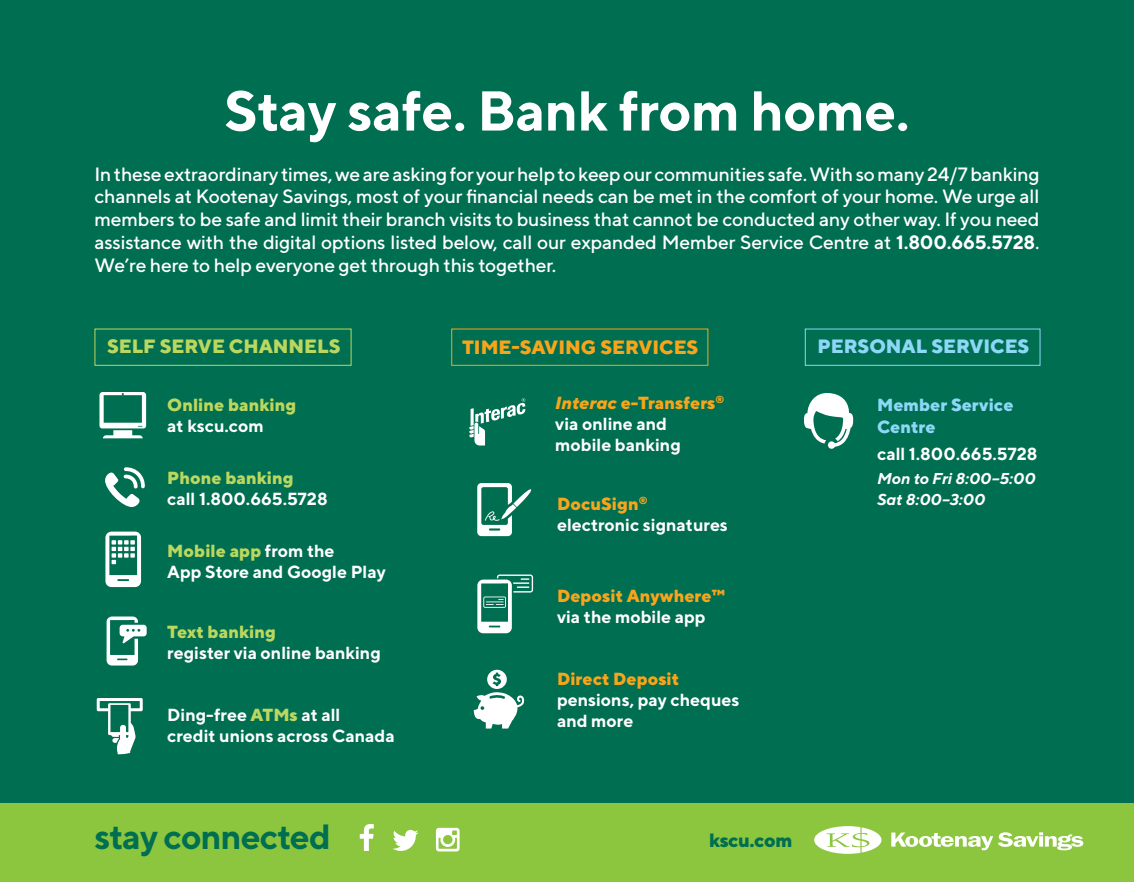
<style>
.page{position:relative;width:1134px;height:882px;background:#006e51}
.page>*{position:absolute;margin:0;border:0;box-sizing:border-box;transform-origin:0 0}
.t1{font:700 56px "TT Norms";letter-spacing:-.01em;color:#fff}
.t2{font:700 35px "TT Norms";letter-spacing:-.025em;color:#006e51}
.t3{font:500 19.25px/22.8px "TT Norms";letter-spacing:-.01em;color:#fff;text-align:justify}
.t4{font:800 19.25px "TT Norms";color:#f9a51b}
.t5{font:800 19.25px "TT Norms";color:#bbd75e}
.t6{font:800 19.25px "TT Norms";color:#8dd7f7}
.t7{font:800 19.25px "TT Norms";letter-spacing:-.025em;color:#006e51}
.t8{font:700 17.5px/21px "TT Norms";color:#fff}
.t9{font:800 17.5px "TT Norms";color:#bbd75e}
.t10{font:800 17.5px "TT Norms";color:#f9a51b}
.t11{font:800 17.5px/22.8px "TT Norms";color:#8dd7f7}
.t12{font:italic 700 15.75px/21px "TT Norms";color:#fff}
.s1{font-weight:700}
.s2{font-weight:800;color:#bbd75e}
.s3{font-weight:800;font-style:italic;color:#f9a51b}
.s4{font-weight:800;color:#f9a51b}
</style>
<div class="page">
<div style="left:0;top:803px;width:1134px;height:79px;background:#8bc63e"></div>
<svg style="left:891px;top:832px;width:192px;height:18px"></svg>
<svg style="left:814px;top:826px;width:68px;height:28px"></svg>
<svg style="left:360px;top:824px;width:14px;height:27px"></svg>
<svg style="left:393px;top:830px;width:25px;height:21px"></svg>
<svg style="left:436px;top:828px;width:24px;height:23px"></svg>
<svg style="left:99px;top:392px;width:47px;height:46px"></svg>
<svg style="left:105px;top:532px;width:36px;height:55px"></svg>
<svg style="left:105px;top:467px;width:40px;height:40px"></svg>
<svg style="left:469px;top:398px;width:56px;height:48px"></svg>
<svg style="left:477px;top:483px;width:55px;height:53px"></svg>
<svg style="left:477px;top:575px;width:56px;height:58px"></svg>
<svg style="left:97px;top:698px;width:46px;height:56px"></svg>
<div style="left:94px;top:329px;width:258px;height:37px;border:1px solid #bbd75e"></div>
<div style="left:451px;top:329px;width:257px;height:37px;border:1px solid #f9a51b"></div>
<div style="left:805px;top:329px;width:235px;height:37px;border:1px solid #8dd7f7"></div>
<svg style="left:107px;top:617px;width:40px;height:49px"></svg>
<svg style="left:487px;top:670px;width:20px;height:19px"></svg>
<svg style="left:474px;top:673px;width:50px;height:56px"></svg>
<svg style="left:804px;top:393px;width:49px;height:56px"></svg>
<h1 class="t1" style="left:224px;top:76px;width:687px">Stay safe. Bank from home.</h1>
<p class="t3" style="left:95px;top:162px;width:947px">In these extraordinary times, we are asking for your help to keep our communities safe. With so many 24/7 banking channels at Kootenay Savings, most of your financial needs can be met in the comfort of your home. We urge all members to be safe and limit their branch visits to business that cannot be conducted any other way. If you need assistance with the digital options listed below, call our expanded Member Service Centre at <span class="s1">1.800.665.5728</span>.<br>We’re here to help everyone get through this together.</p>
<p class="t5" style="left:107px;top:334px;width:235px">SELF SERVE CHANNELS</p>
<p class="t9" style="left:167px;top:393px;width:130px">Online banking</p>
<p class="t8" style="left:167px;top:415px;width:98px">at kscu.com</p>
<p class="t9" style="left:167px;top:467px;width:128px">Phone banking</p>
<p class="t8" style="left:167px;top:488px;width:162px">call 1.800.665.5728</p>
<p class="t8" style="left:167px;top:540px;width:220px"><span class="s2">Mobile app</span> from the<br>App Store and Google Play</p>
<p class="t9" style="left:167px;top:620px;width:110px">Text banking</p>
<p class="t8" style="left:167px;top:642px;width:215px">register via online banking</p>
<p class="t8" style="left:167px;top:704px;width:229px">Ding-free <span class="s2">ATMs</span> at all<br>credit unions across Canada</p>
<p class="t4" style="left:462px;top:335px;width:238px">TIME-SAVING SERVICES</p>
<p class="t8" style="left:555px;top:392px;width:171px"><span class="s3">Interac</span> <span class="s4">e-Transfers</span><sup>® </sup>via online and mobile banking</p>
<p class="t8" style="left:557px;top:493px;width:172px"><span class="s4">DocuSign</span><sup>® </sup>electronic signatures</p>
<p class="t10" style="left:557px;top:585px;width:169px">Deposit Anywhere™</p>
<p class="t8" style="left:557px;top:606px;width:150px">via the mobile app</p>
<p class="t10" style="left:557px;top:668px;width:124px">Direct Deposit</p>
<p class="t8" style="left:557px;top:689px;width:184px">pensions, pay cheques and more</p>
<p class="t6" style="left:817px;top:334px;width:213px">PERSONAL SERVICES</p>
<p class="t11" style="left:877px;top:393px;width:138px">Member Service<br>Centre</p>
<p class="t8" style="left:877px;top:442px;width:162px">call 1.800.665.5728</p>
<p class="t12" style="left:877px;top:468px;width:160px">Mon to Fri 8:00–5:00<br>Sat 8:00–3:00</p>
<h2 class="t2" style="left:94px;top:815px;width:238px">stay connected</h2>
<p class="t7" style="left:709px;top:828px;width:85px">kscu.com</p>
</div>
